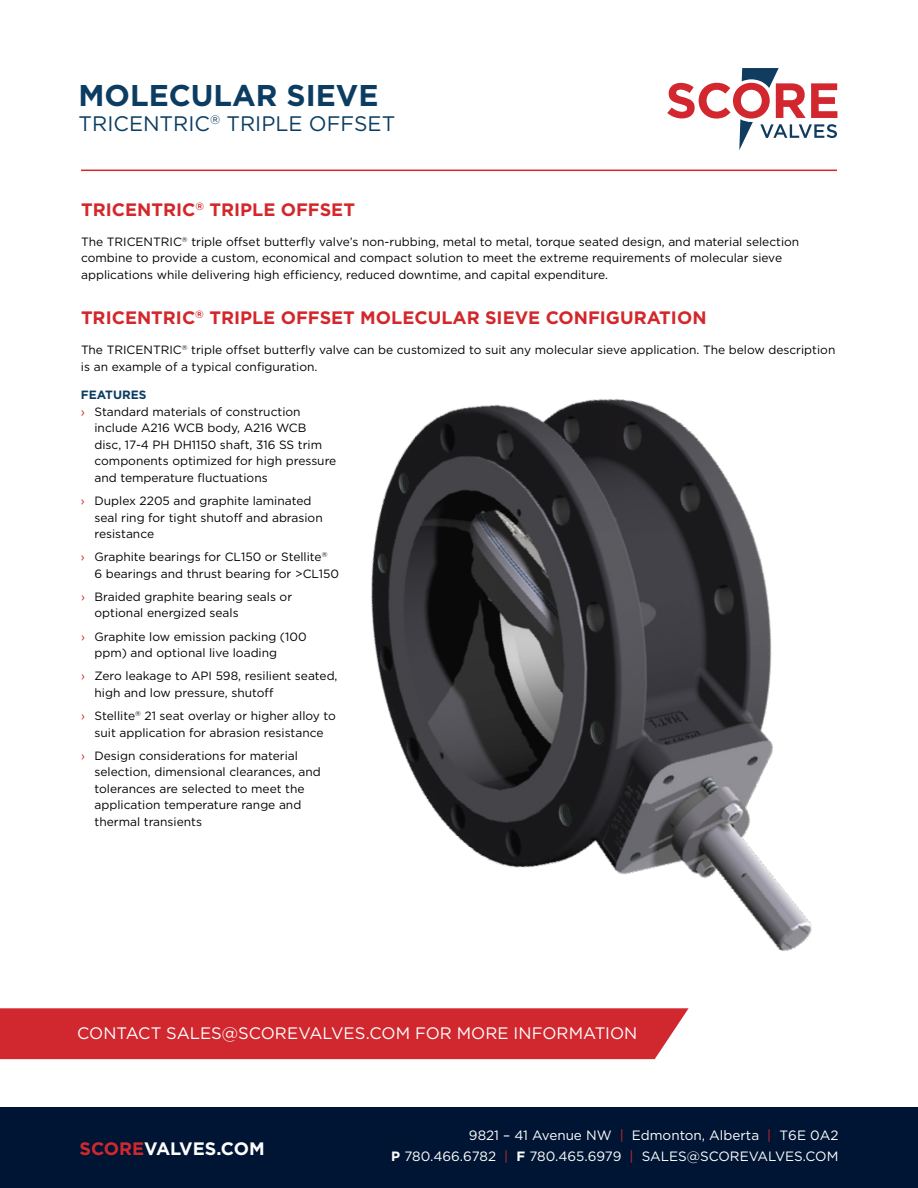
<style>
.page{position:relative;width:918px;height:1188px;background:#fff}
.page>*{position:absolute;margin:0;border:0;box-sizing:border-box;transform-origin:0 0}
.t1{font:700 30px "Gotham";color:#0b3c61}
.t2{font:21px "Gotham";color:#0b3c61}
.t3{font:700 18px "Gotham";color:#d3272c}
.t4{font:700 18px "Gotham";color:#fff}
.t5{font:16.65px "Gotham";color:#fff}
.t6{font:13.5px "Gotham";color:#fff}
.t7{font:12px/16.5px "Gotham";color:#000}
.t8{font:700 12px "Gotham";color:#0b3c61}
.s1{color:#d3272b}
.s2{font-family:"Azo Sans";color:#d3272c}
.s3{color:#d3272c}
.s4{color:#d1282f}
.s5{font-weight:700}
</style>
<div class="page">
<div style="left:0;top:1107px;width:918px;height:81px;background:#001533"></div>
<hr style="left:81px;top:170px;width:756px;height:1px;background:#d3272b">
<svg style="left:667px;top:68px;width:170px;height:82px"></svg>
<div style="left:0;top:1008px;width:689px;height:51px;background:#d1282f"></div>
<img style="left:371px;top:398px;width:441px;height:553px">
<h1 class="t1" style="left:79px;top:78px;width:301px">MOLECULAR SIEVE</h1>
<h2 class="t2" style="left:79px;top:112px;width:318px">TRICENTRIC<sup>®</sup> TRIPLE OFFSET</h2>
<h3 class="t3" style="left:81px;top:199px;width:275px">TR<span class="s1">ICE</span>NTRIC<sup>®</sup> TRIPLE OFFSET</h3>
<p class="t7" style="left:81px;top:233px;width:720px">The TRICENTRIC<sup>®</sup> triple offset butterfly valve’s non-rubbing, metal to metal, torque seated design, and material selection combine to provide a custom, economical and compact solution to meet the extreme requirements of molecular sieve applications while delivering high efficiency, reduced downtime, and capital expenditure.</p>
<h3 class="t3" style="left:81px;top:307px;width:627px">TRICENTRIC<sup>®</sup> TRIPLE OFFSET MOLECULAR SIEVE CONFIGURATION</h3>
<p class="t7" style="left:81px;top:342px;width:756px">The TRICENTRIC<sup>®</sup> triple offset butterfly valve can be customized to suit any molecular sieve application. The below description is an example of a typical configuration.</p>
<p class="t8" style="left:81px;top:388px;width:67px">FEATURES</p>
<p class="t7" style="left:81px;top:403px;width:221px"><span class="s2">›</span> Standard materials of construction</p>
<p class="t7" style="left:94px;top:420px;width:213px">include A216 WCB body, A216 WCB</p>
<p class="t7" style="left:94px;top:436px;width:229px">disc, 17-4 PH DH1150 shaft, 316 SS trim</p>
<p class="t7" style="left:94px;top:453px;width:243px">components optimized for high pressure</p>
<p class="t7" style="left:94px;top:469px;width:175px">and temperature fluctuations</p>
<p class="t7" style="left:94px;top:492px;width:230px;text-indent:-14px"><span class="s3">›</span> Duplex 2205 and graphite laminated seal ring for tight shutoff and abrasion resistance</p>
<p class="t7" style="left:95px;top:549px;width:246px;text-indent:-14px"><span class="s3">›</span> Graphite bearings for CL150 or Stellite<sup>®<br></sup>6 bearings and thrust bearing for &gt;CL150</p>
<p class="t7" style="left:95px;top:588px;width:199px;text-indent:-14px"><span class="s3">›</span> Braided graphite bearing seals or optional energized seals</p>
<p class="t7" style="left:95px;top:628px;width:214px;text-indent:-14px"><span class="s3">›</span> Graphite low emission packing (100 ppm) and optional live loading</p>
<p class="t7" style="left:95px;top:668px;width:245px;text-indent:-14px"><span class="s3">›</span> Zero leakage to API 598, resilient seated, high and low pressure, shutoff</p>
<p class="t7" style="left:81px;top:708px;width:257px;text-align:center"><span class="s3">›</span> Stellite<sup>®</sup> 21 seat overlay or higher alloy to suit application for abrasion resistance</p>
<p class="t7" style="left:95px;top:747px;width:228px;text-indent:-14px"><span class="s3">›</span> Design considerations for material selection, dimensional clearances, and tolerances are selected to meet the application temperature range and thermal transients</p>
<h3 class="t5" style="left:77px;top:1024px;width:562px">CONTACT SALES@SCOREVALVES.COM FOR MORE INFORMATION</h3>
<h3 class="t4" style="left:80px;top:1138px;width:187px"><span class="s4">SCORE</span>VALVES.COM</h3>
<p class="t6" style="left:469px;top:1128px;width:371px">9821 – 41 Avenue NW <span class="s4">|</span> Edmonton, Alberta <span class="s4">|</span> T6E 0A2</p>
<p class="t6" style="left:391px;top:1148px;width:449px"><span class="s5">P</span> 780.466.6782 <span class="s4">|</span> <span class="s5">F</span> 780.465.6979 <span class="s4">|</span> SALES@SCOREVALVES.COM</p>
</div>
